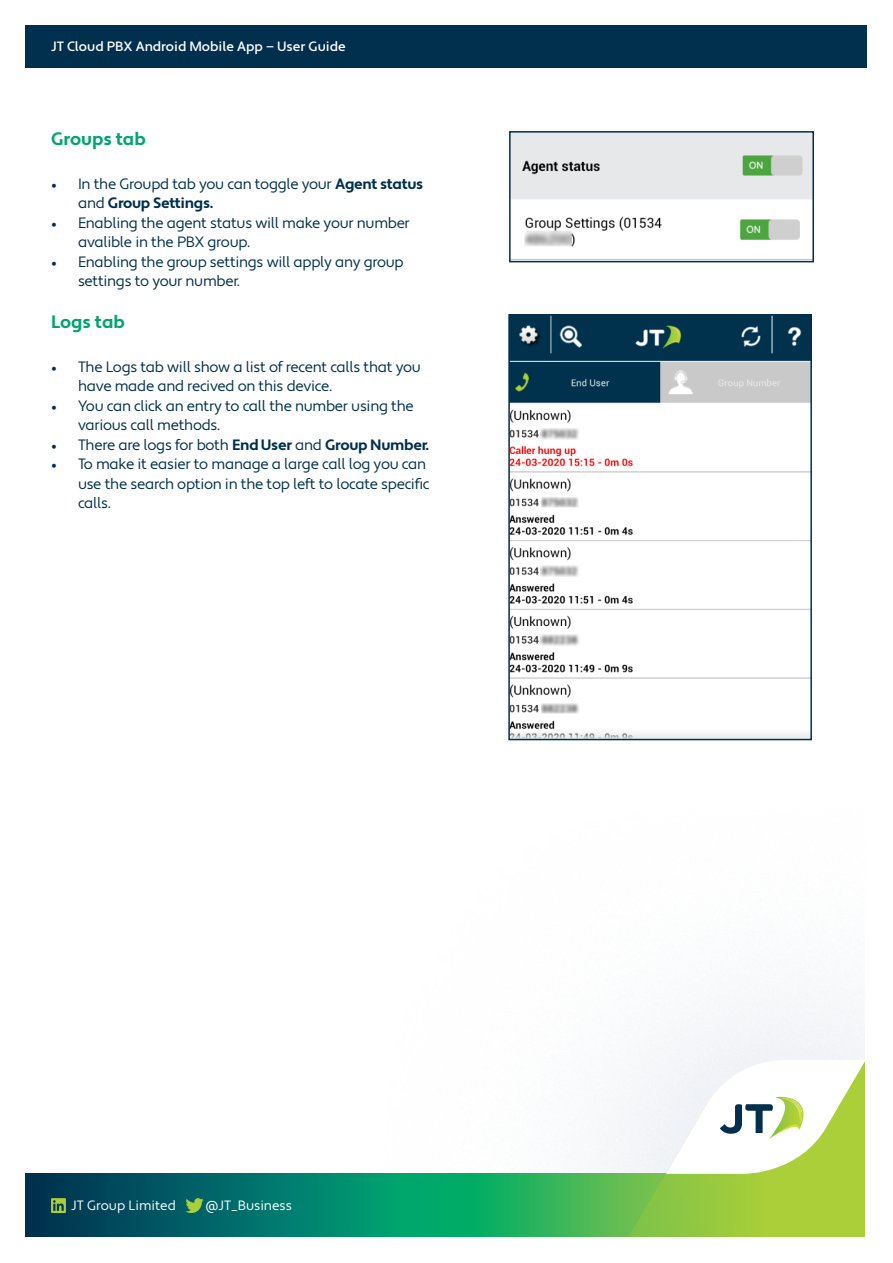
<style>
.page{position:relative;width:893px;height:1263px;background:#fff}
.page>*{position:absolute;margin:0;border:0;box-sizing:border-box;transform-origin:0 0}
.t1{font:700 18px "Apertura";color:#00a66e}
.t2{font:15px/19.5px "Apertura";letter-spacing:-.02em;color:#00304d}
.t3{font:500 13.5px "Apertura";color:#fff}
.t4{font:13.5px "Apertura";color:#fff}
.s1{font-family:"Minion Pro"}
.s2{font-weight:700}
</style>
<div class="page">
<svg style="left:26px;top:1174px;width:602px;height:63px;background:#0d8362"></svg>
<svg style="left:628px;top:1057px;width:237px;height:180px"></svg>
<img style="left:780px;top:1098px;width:23px;height:25px">
<svg style="left:51px;top:1198px;width:15px;height:15px"></svg>
<svg style="left:185px;top:1198px;width:19px;height:15px"></svg>
<div style="left:26px;top:25px;width:841px;height:43px;background:#00304d"></div>
<img style="left:512px;top:134px;width:299px;height:113px">
<div style="left:509px;top:131px;width:305px;height:131px;border:2px solid #00304d"></div>
<img style="left:511px;top:317px;width:298px;height:420px">
<div style="left:508px;top:314px;width:304px;height:426px;border:2px solid #00304d"></div>
<p class="t3" style="left:51px;top:38px;width:296px">JT Cloud PBX Android Mobile App — User Guide</p>
<p class="t1" style="left:51px;top:128px;width:96px">Groups tab</p>
<p class="t2" style="left:78px;top:174px;width:347px;text-indent:-27px"><span class="s1">•</span> In the Groupd tab you can toggle your <span class="s2">Agent status </span>and <span class="s2">Group Settings.</span></p>
<p class="t2" style="left:78px;top:213px;width:333px;text-indent:-27px"><span class="s1">•</span> Enabling the agent status will make your number avalible in the PBX group.</p>
<p class="t2" style="left:78px;top:252px;width:327px;text-indent:-27px"><span class="s1">•</span> Enabling the group settings will apply any group settings to your number.</p>
<p class="t1" style="left:51px;top:311px;width:75px">Logs tab</p>
<p class="t2" style="left:78px;top:357px;width:344px;text-indent:-27px"><span class="s1">•</span> The Logs tab will show a list of recent calls that you have made and recived on this device.</p>
<p class="t2" style="left:78px;top:396px;width:337px;text-indent:-27px"><span class="s1">•</span> You can click an entry to call the number using the various call methods.</p>
<p class="t2" style="left:51px;top:435px;width:380px"><span class="s1">•</span> There are logs for both <span class="s2">End User</span> and <span class="s2">Group Number.</span></p>
<p class="t2" style="left:78px;top:455px;width:353px;text-indent:-27px"><span class="s1">•</span> To make it easier to manage a large call log you can use the search option in the top left to locate specific calls.</p>
<p class="t4" style="left:71px;top:1197px;width:106px">JT Group Limited</p>
<p class="t4" style="left:205px;top:1197px;width:88px">@JT_Business</p>
</div>
